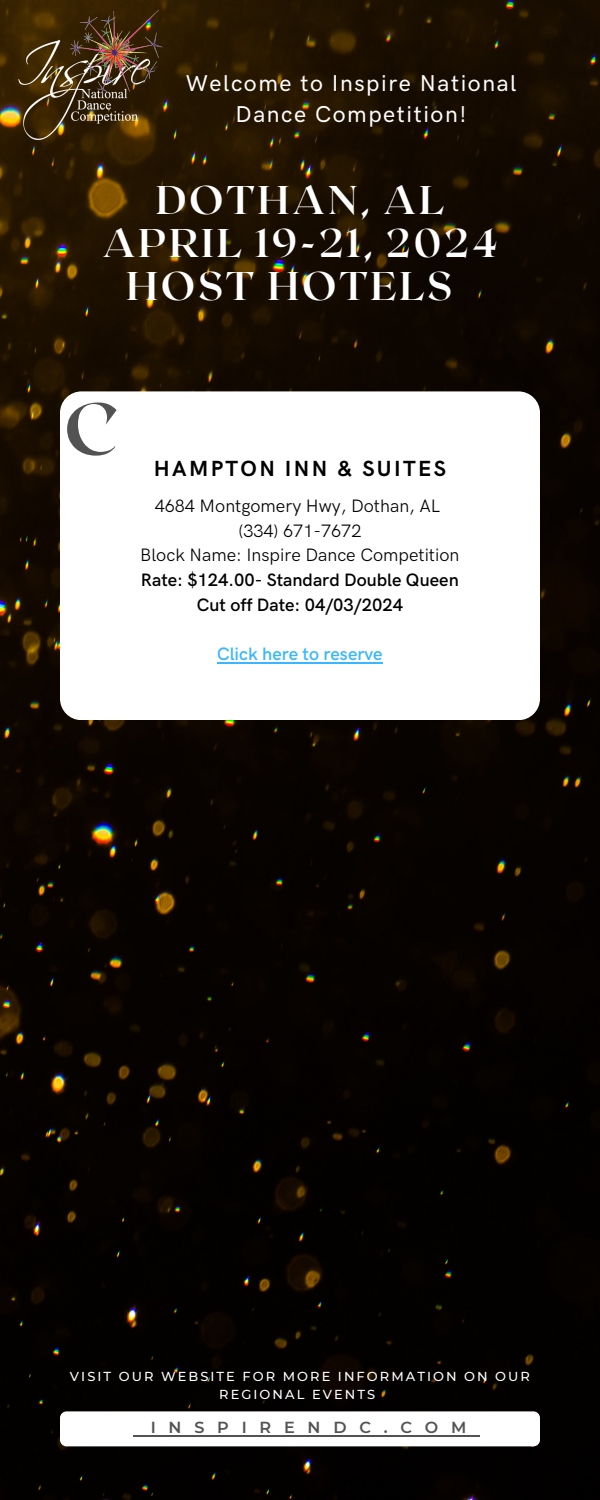
<style>
.page{position:relative;width:600px;height:1500px;background:#fff}
.page>*{position:absolute;margin:0;border:0;box-sizing:border-box;transform-origin:0 0}
.t1{font:700 73px "Roxborough CF";color:#545353}
.t2{font:700 40px "Roxborough CF";letter-spacing:.07em;color:#fff}
.t3{font:500 23px "HK Grotesk Pro";letter-spacing:.07em;color:#fff}
.t4{font:700 22px "HK Grotesk";letter-spacing:.11em;color:#000}
.t5{font:18px "HK Grotesk Pro";color:#000}
.t6{font:600 18px "HK Grotesk Pro";color:#000}
.t7{font:600 18px "HK Grotesk Pro";color:#38b6ff}
.t8{font:600 16px "Montserrat";letter-spacing:.8em;color:#545353}
.t9{font:500 13px/18px "Montserrat";letter-spacing:.155em;color:#fff;text-align:center}
</style>
<div class="page">
<img style="left:0;top:0;width:600px;height:1500px">
<div style="left:60px;top:1411px;width:480px;height:35px;background:#fff;border-radius:7px"></div>
<svg style="left:134px;top:1435px;width:17px;height:1px"></svg>
<hr style="left:151px;top:1435px;width:328px;height:1px;background:#545353">
<div style="left:60px;top:391px;width:480px;height:329px;background:#fff;border-radius:21px"></div>
<img style="left:0;top:1px;width:184px;height:141px">
<hr style="left:217px;top:662px;width:166px;height:1px;background:#38b6ff">
<p class="t3" style="left:186px;top:70px;width:332px">Welcome to Inspire National</p>
<p class="t3" style="left:236px;top:102px;width:232px">Dance Competition!</p>
<p class="t2" style="left:156px;top:174px;width:290px">DOTHAN, AL</p>
<p class="t2" style="left:102px;top:217px;width:397px">APRIL 19-21, 2024</p>
<p class="t2" style="left:126px;top:260px;width:328px">HOST HOTELS</p>
<p class="t1" style="left:64px;top:382px;width:56px">C</p>
<p class="t4" style="left:154px;top:456px;width:294px">HAMPTON INN &amp; SUITES</p>
<p class="t5" style="left:155px;top:496px;width:287px">4684 Montgomery Hwy, Dothan, AL</p>
<p class="t5" style="left:238px;top:520px;width:124px">(334) 671-7672</p>
<p class="t5" style="left:140px;top:545px;width:321px">Block Name: Inspire Dance Competition</p>
<p class="t6" style="left:141px;top:570px;width:319px">Rate: $124.00- Standard Double Queen</p>
<p class="t6" style="left:197px;top:595px;width:208px">Cut off Date: 04/03/2024</p>
<p class="t7" style="left:217px;top:644px;width:167px">Click here to reserve</p>
<p class="t9" style="left:70px;top:1367px;width:462px">VISIT OUR WEBSITE FOR MORE INFORMATION ON OUR<br>REGIONAL EVENTS</p>
<p class="t8" style="left:151px;top:1418px;width:317px">INSPIRENDC.COM</p>
</div>
